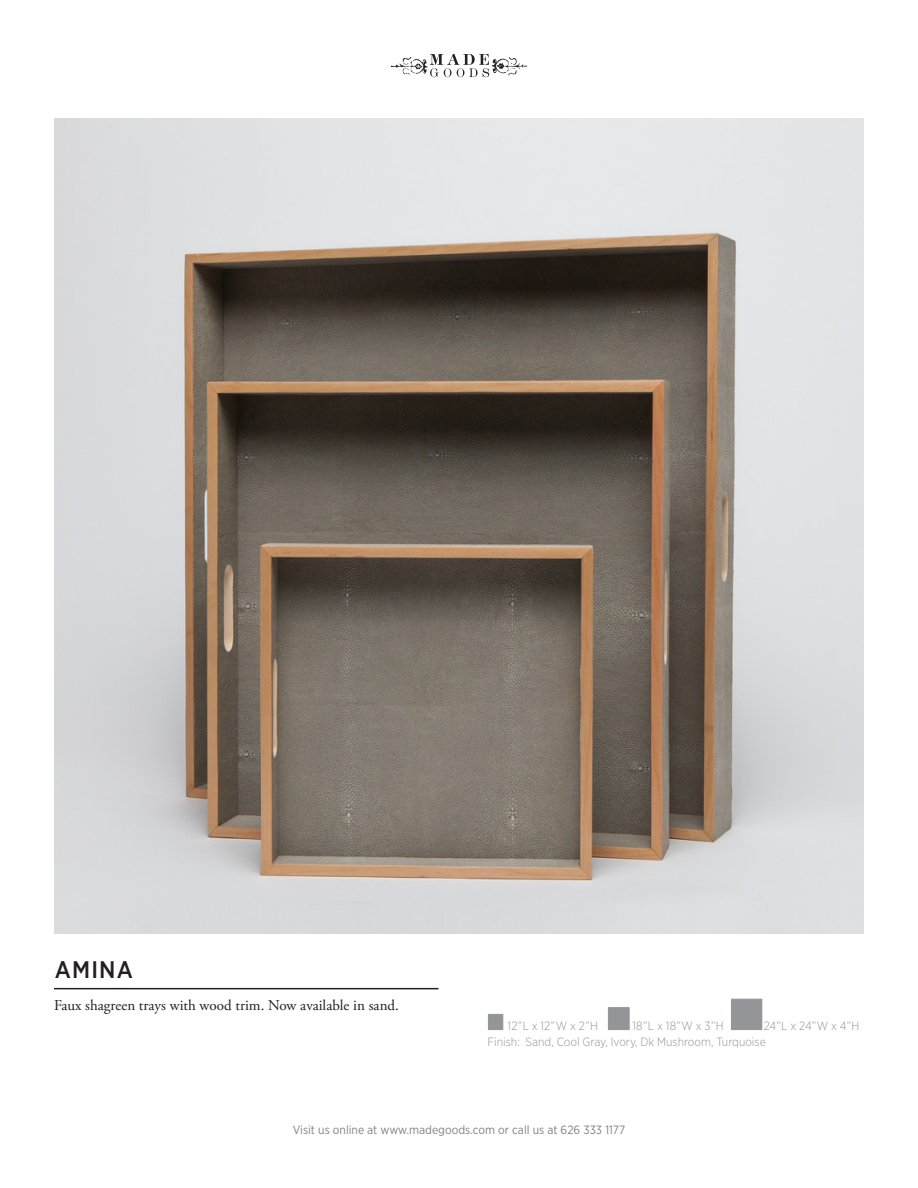
<style>
.page{position:relative;width:918px;height:1188px;background:#fff}
.page>*{position:absolute;margin:0;border:0;box-sizing:border-box;transform-origin:0 0}
.t1{font:500 24px "Gotham Narrow";letter-spacing:.05em;color:#231f20}
.t2{font:15px "Adobe Garamond Pro";color:#231f20}
.t3{font:300 12px "Gotham Narrow";color:#939598}
.t4{font:12px "Gotham Narrow";color:#808285}
</style>
<div class="page">
<svg style="left:391px;top:54px;width:136px;height:23px"></svg>
<hr style="left:54px;top:988px;width:384px;height:1px;background:#231f20">
<img style="left:54px;top:119px;width:810px;height:814px">
<div style="left:731px;top:999px;width:31px;height:31px;background:#939598"></div>
<div style="left:608px;top:1008px;width:21px;height:22px;background:#939598"></div>
<div style="left:488px;top:1014px;width:15px;height:16px;background:#939598"></div>
<p class="t1" style="left:55px;top:954px;width:80px">AMINA</p>
<p class="t2" style="left:54px;top:996px;width:346px">Faux shagreen trays with wood trim. Now available in sand.</p>
<p class="t3" style="left:508px;top:1018px;width:92px">12”L x 12”W x 2”H</p>
<p class="t3" style="left:632px;top:1018px;width:93px">18”L x 18”W x 3”H</p>
<p class="t3" style="left:764px;top:1018px;width:97px">24”L x 24”W x 4”H</p>
<p class="t3" style="left:488px;top:1035px;width:280px">Finish: Sand, Cool Gray, Ivory, Dk Mushroom, Turquoise</p>
<p class="t4" style="left:293px;top:1122px;width:334px">Visit us online at www.madegoods.com or call us at 626 333 1177</p>
</div>
